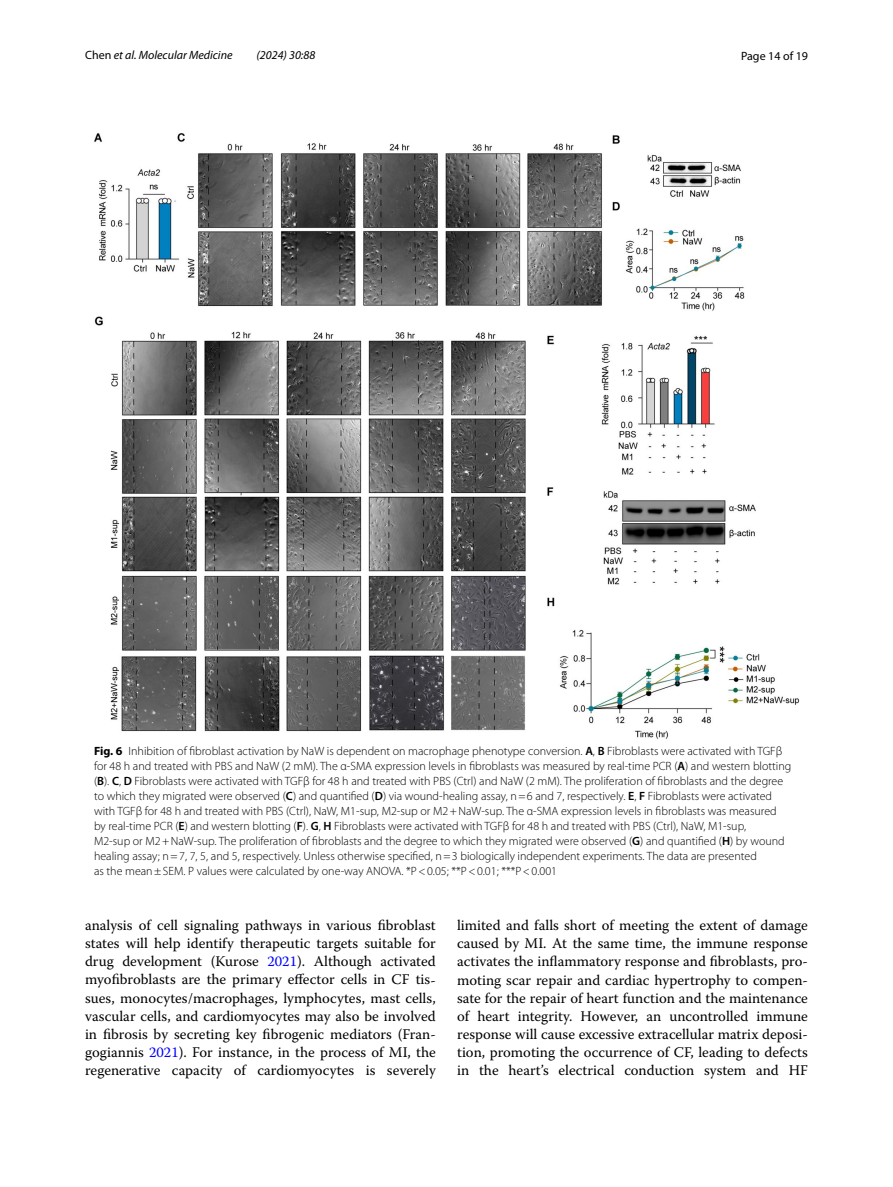
<style>
.page{position:relative;width:893px;height:1187px;background:#fff}
.page>*{position:absolute;margin:0;border:0;box-sizing:border-box;transform-origin:0 0}
.t1{font:14.7px/18px "Warnock Pro";color:#000;text-align:justify}
.t2{font:300 12px/15px "Myriad Pro";color:#000}
.t3{font:italic 12px "Myriad Pro";color:#000}
.t4{font:12px "Myriad Pro";color:#000}
.s1{font-style:normal}
.s2{font-weight:700}
.s3{font-weight:600}
.s4{color:#00f}
</style>
<div class="page">
<img style="left:94px;top:133px;width:705px;height:606px">
<p class="t3" style="left:85px;top:48px;width:149px"><span class="s1">Chen</span> et al. Molecular Medicine</p>
<p class="t3" style="left:257px;top:48px;width:60px">(2024) 30:88</p>
<p class="t4" style="left:741px;top:48px;width:68px">Page 14 of 19</p>
<p class="t2" style="left:94px;top:743px;width:699px"><span class="s2">Fig. 6</span> Inhibition of fibroblast activation by NaW is dependent on macrophage phenotype conversion. <span class="s3">A</span>, <span class="s3">B</span> Fibroblasts were activated with TGFβ for 48 h and treated with PBS and NaW (2 mM). The α-SMA expression levels in fibroblasts was measured by real-time PCR (<span class="s3">A</span>) and western blotting (<span class="s3">B</span>). <span class="s3">C</span>, <span class="s3">D</span> Fibroblasts were activated with TGFβ for 48 h and treated with PBS (Ctrl) and NaW (2 mM). The proliferation of fibroblasts and the degree to which they migrated were observed (<span class="s3">C</span>) and quantified (<span class="s3">D</span>) via wound-healing assay, n=6 and 7, respectively. <span class="s3">E</span>, <span class="s3">F</span> Fibroblasts were activated with TGFβ for 48 h and treated with PBS (Ctrl), NaW, M1-sup, M2-sup or M2+NaW-sup. The α-SMA expression levels in fibroblasts was measured by real-time PCR (<span class="s3">E</span>) and western blotting (<span class="s3">F</span>). <span class="s3">G</span>, <span class="s3">H</span> Fibroblasts were activated with TGFβ for 48 h and treated with PBS (Ctrl), NaW, M1-sup,<br>M2-sup or M2+NaW-sup. The proliferation of fibroblasts and the degree to which they migrated were observed (<span class="s3">G</span>) and quantified (<span class="s3">H</span>) by wound healing assay; n=7, 7, 5, and 5, respectively. Unless otherwise specified, n=3 biologically independent experiments. The data are presented<br>as the mean±SEM. P values were calculated by one-way ANOVA. *P&lt;0.05; **P&lt;0.01; ***P&lt;0.001</p>
<p class="t1" style="left:85px;top:916px;width:352px">analysis of cell signaling pathways in various fibroblast states will help identify therapeutic targets suitable for drug development (Kurose <span class="s4">2021</span>). Although activated myofibroblasts are the primary effector cells in CF tis&shy;sues, monocytes/macrophages, lymphocytes, mast cells, vascular cells, and cardiomyocytes may also be involved in fibrosis by secreting key fibrogenic mediators (Fran&shy;gogiannis <span class="s4">2021</span>). For instance, in the process of MI, the regenerative capacity of cardiomyocytes is severely</p>
<p class="t1" style="left:457px;top:916px;width:352px">limited and falls short of meeting the extent of damage caused by MI. At the same time, the immune response activates the inflammatory response and fibroblasts, pro&shy;moting scar repair and cardiac hypertrophy to compen&shy;sate for the repair of heart function and the maintenance of heart integrity. However, an uncontrolled immune response will cause excessive extracellular matrix deposi&shy;tion, promoting the occurrence of CF, leading to defects in the heart’s electrical conduction system and HF</p>
</div>
